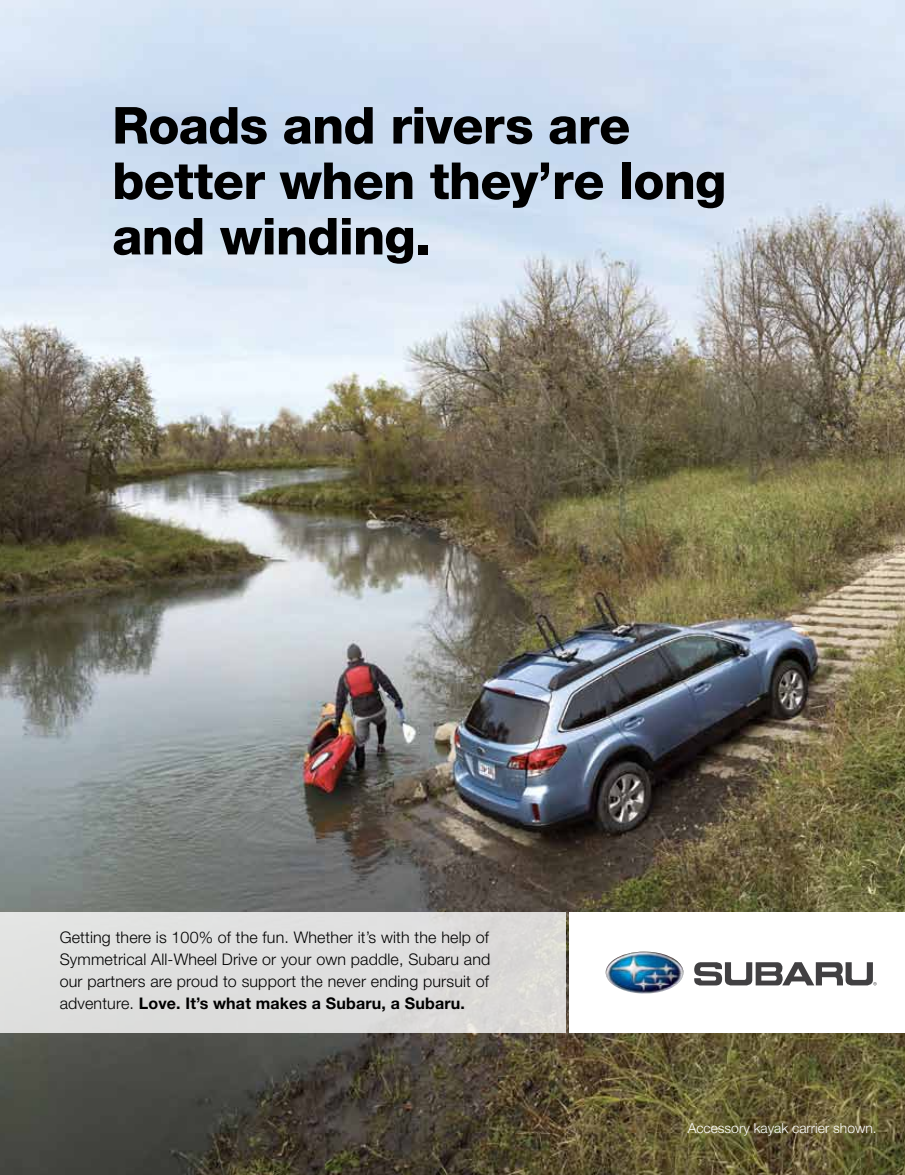
<style>
.page{position:relative;width:905px;height:1175px;background:#fff}
.page>*{position:absolute;margin:0;border:0;box-sizing:border-box;transform-origin:0 0}
.t1{font:800 51px/55.3px "Helvetica Neue LT Std";letter-spacing:-.015em;color:#000}
.t2{font:300 16.05px/21.9px "Helvetica Neue LT Std";letter-spacing:.01em;color:#000;text-align:justify}
.t3{font:300 13.8px "Helvetica Neue LT Std";color:#fff}
.s1{font-weight:700}
</style>
<div class="page">
<img style="left:0;top:0;width:904px;height:1174px">
<div style="left:0;top:912px;width:565px;height:120px;background:#dedede"></div>
<div style="left:569px;top:912px;width:335px;height:120px;background:#fff"></div>
<img style="left:605px;top:951px;width:78px;height:42px">
<svg style="left:694px;top:962px;width:182px;height:23px"></svg>
<svg style="left:0;top:0;width:8px;height:3px"></svg>
<svg style="left:0;top:1169px;width:8px;height:6px"></svg>
<h1 class="t1" style="left:112px;top:98px;width:615px">Roads and rivers are better when they’re long and winding.</h1>
<p class="t2" style="left:60px;top:926px;width:432px">Getting there is 100% of the fun. Whether it’s with the help of Symmetrical All-Wheel Drive or your own paddle, Subaru and our partners are proud to support the never ending pursuit of adventure. <span class="s1">Love. It’s what makes a Subaru, a Subaru.</span></p>
<p class="t3" style="left:687px;top:1119px;width:190px">Accessory kayak carrier shown.</p>
</div>
